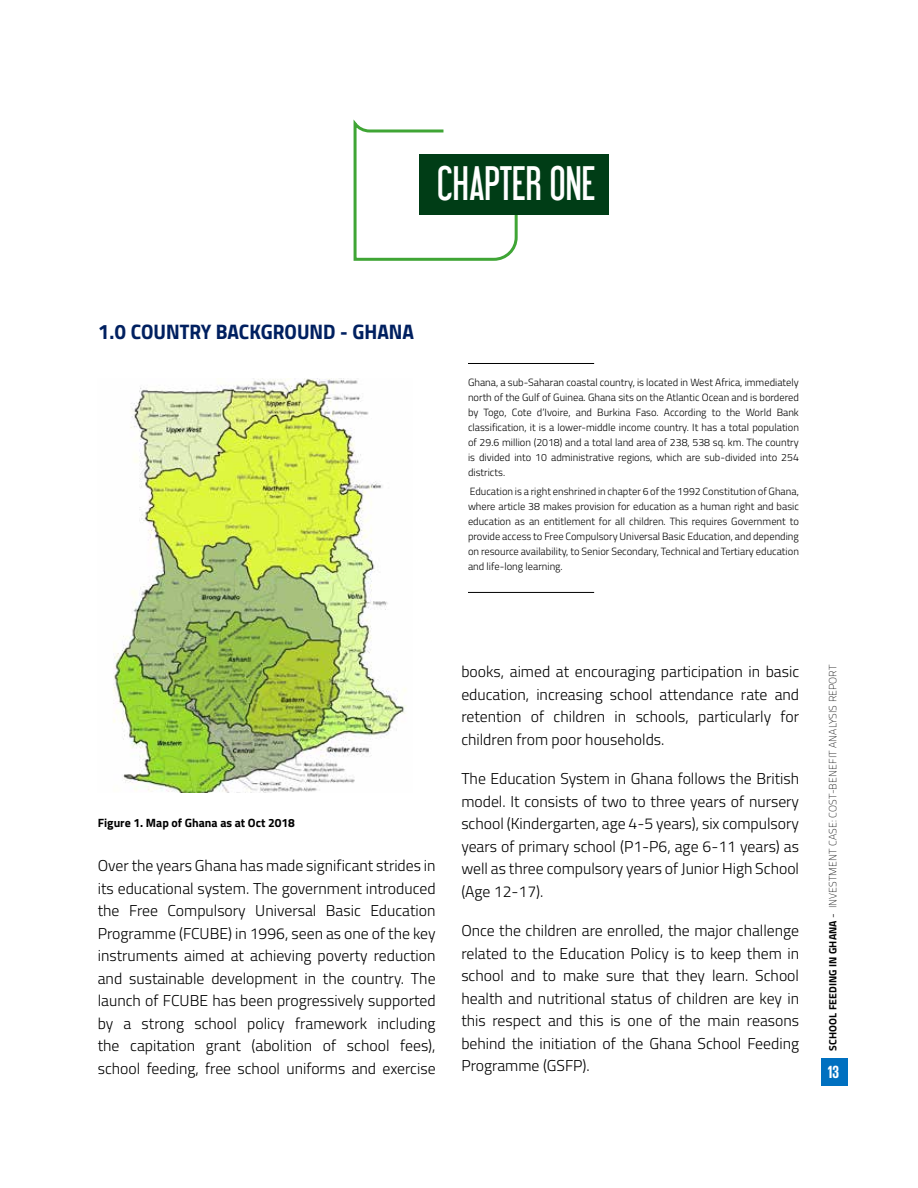
<style>
.page{position:relative;width:918px;height:1188px;background:#fff}
.page>*{position:absolute;margin:0;border:0;box-sizing:border-box;transform-origin:0 0}
.t1{font:43.2px "Libel Suit";color:#fff}
.t2{font:21px "Titillium Bold Upright";color:#002060}
.t3{font:700 18px "Giorgio Sans";color:#fff}
.t4{font:300 15.75px/22.5px "Titillium";color:#000;text-align:justify}
.t5{font:700 12px "Titillium";color:#000}
.t6{font:300 10.5px/15px "Titillium";color:#000;text-align:justify}
.t7{font:100 10.5px "Titillium";letter-spacing:.01em;color:#000}
.s1{font-weight:700}
.s2{font-weight:300}
</style>
<div class="page">
<img style="left:113px;top:378px;width:294px;height:415px">
<hr style="left:468px;top:363px;width:126px;height:1px;background:#000">
<hr style="left:468px;top:592px;width:126px;height:1px;background:#000">
<svg style="left:353px;top:119px;width:166px;height:142px"></svg>
<div style="left:419px;top:154px;width:190px;height:60px;background:#003d16"></div>
<div style="left:821px;top:1058px;width:26px;height:27px;background:#0070c0"></div>
<h1 class="t1" style="left:437px;top:157px;width:160px">CHAPTER ONE</h1>
<h2 class="t2" style="left:98px;top:315px;width:318px">1.0 COUNTRY BACKGROUND - GHANA</h2>
<p class="t6" style="left:468px;top:374px;width:332px">Ghana, a sub-Saharan coastal country, is located in West Africa, immediately north of the Gulf of Guinea. Ghana sits on the Atlantic Ocean and is bordered by Togo, Cote d’Ivoire, and Burkina Faso. According to the World Bank classification, it is a lower-middle income country. It has a total population of 29.6 million (2018) and a total land area of 238, 538 sq. km. The country is divided into 10 administrative regions, which are sub-divided into 254 districts.</p>
<p class="t6" style="left:468px;top:483px;width:332px">Education is a right enshrined in chapter 6 of the 1992 Constitution of Ghana, where article 38 makes provision for education as a human right and basic education as an entitlement for all children. This requires Government to provide access to Free Compulsory Universal Basic Education, and depending on resource availability, to Senior Secondary, Technical and Tertiary education and life-long learning.</p>
<p class="t5" style="left:98px;top:814px;width:199px">Figure 1. Map of Ghana as at Oct 2018</p>
<p class="t4" style="left:98px;top:853px;width:339px">Over the years Ghana has made significant strides in its educational system. The government introduced the Free Compulsory Universal Basic Education Programme (FCUBE) in 1996, seen as one of the key instruments aimed at achieving poverty reduction and sustainable development in the country. The launch of FCUBE has been progressively supported by a strong school policy framework including the capitation grant (abolition of school fees), school feeding, free school uniforms and exercise</p>
<p class="t4" style="left:461px;top:660px;width:339px">books, aimed at encouraging participation in basic education, increasing school attendance rate and retention of children in schools, particularly for children from poor households.</p>
<p class="t4" style="left:461px;top:767px;width:339px">The Education System in Ghana follows the British model. It consists of two to three years of nursery school (Kindergarten, age 4-5 years), six compulsory years of primary school (P1-P6, age 6-11 years) as well as three compulsory years of Junior High School (Age 12-17).</p>
<p class="t4" style="left:461px;top:919px;width:339px">Once the children are enrolled, the major challenge related to the Education Policy is to keep them in school and to make sure that they learn. School health and nutritional status of children are key in this respect and this is one of the main reasons behind the initiation of the Ghana School Feeding Programme (GSFP).</p>
<p class="t7" style="left:825px;top:1051px;width:387px;rotate:-90deg"><span class="s1">SCHOOL FEEDING IN GHANA</span> <span class="s2">-</span> INVESTMENT CASE: COST-BENEFIT ANALYSIS REPORT</p>
<p class="t3" style="left:828px;top:1063px;width:13px">13</p>
</div>
